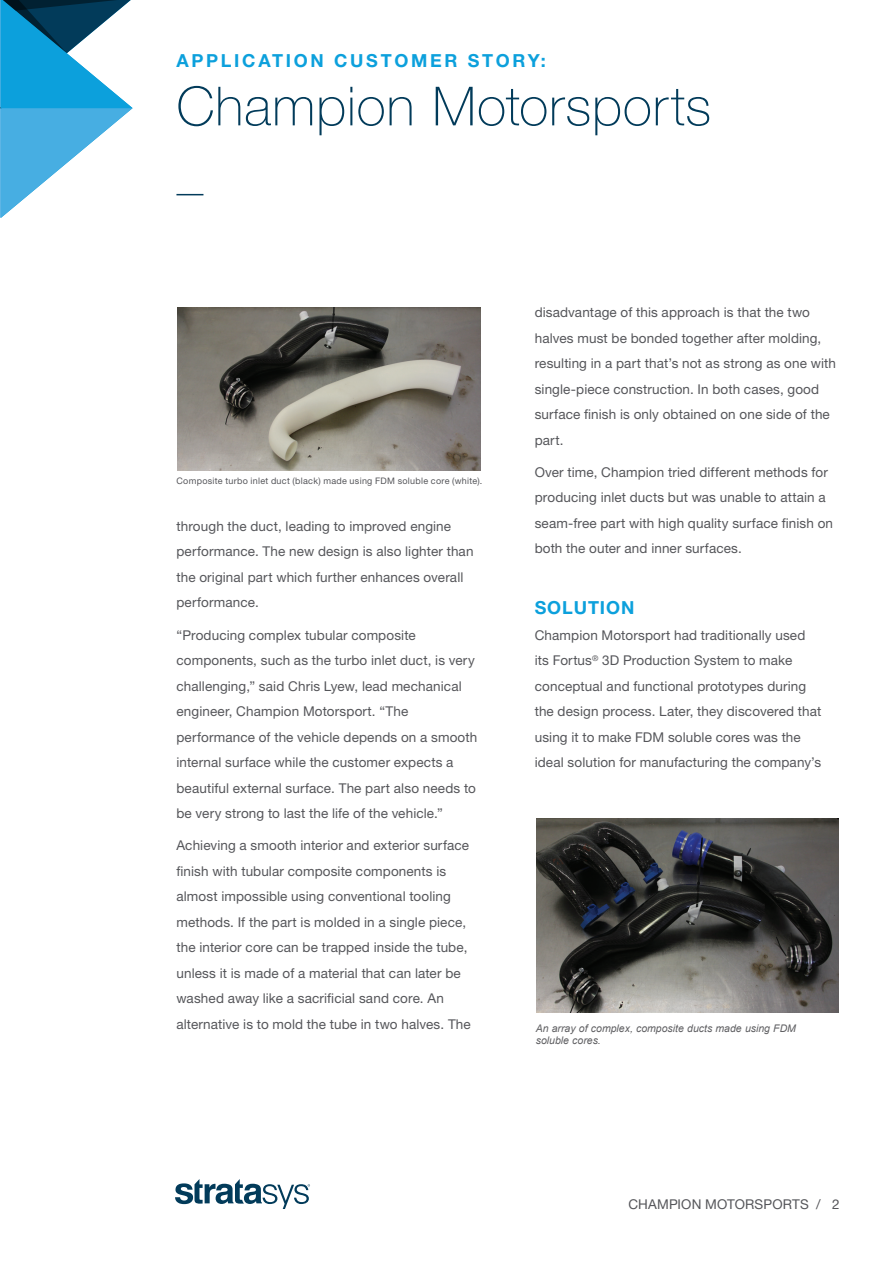
<style>
.page{position:relative;width:893px;height:1263px;background:#fff}
.page>*{position:absolute;margin:0;border:0;box-sizing:border-box;transform-origin:0 0}
.t1{font:100 54px "Helvetica Neue LT Std";letter-spacing:.015em;color:#023b5a}
.t2{font:700 18px "Helvetica Neue LT Std";letter-spacing:.15em;color:#0ca0dc}
.t3{font:700 18px "Helvetica Neue LT Std";letter-spacing:.05em;color:#0ca0dc}
.t4{font:13.5px/25.5px "Helvetica Neue LT Std";letter-spacing:.01em;color:#55565a}
.t5{font:italic 10.5px/12.8px "Arial";color:#5f5f62}
.t6{font:9px "Helvetica Neue LT Std";letter-spacing:.03em;color:#55565a}
</style>
<div class="page">
<svg style="left:175px;top:1179px;width:135px;height:30px"></svg>
<svg style="left:0;top:0;width:133px;height:218px"></svg>
<svg style="left:176px;top:194px;width:27px;height:1px"></svg>
<img style="left:177px;top:307px;width:304px;height:163px">
<img style="left:536px;top:819px;width:303px;height:194px">
<h2 class="t2" style="left:176px;top:49px;width:371px">APPLICATION CUSTOMER STORY:</h2>
<h1 class="t1" style="left:176px;top:75px;width:536px">Champion Motorsports</h1>
<p class="t6" style="left:176px;top:475px;width:307px">Composite turbo inlet duct (black) made using FDM soluble core (white).</p>
<p class="t4" style="left:176px;top:513px;width:299px">through the duct, leading to improved engine performance. The new design is also lighter than the original part which further enhances overall performance.</p>
<p class="t4" style="left:176px;top:622px;width:302px">“Producing complex tubular composite components, such as the turbo inlet duct, is very challenging,” said Chris Lyew, lead mechanical engineer, Champion Motorsport. “The performance of the vehicle depends on a smooth internal surface while the customer expects a beautiful external surface. The part also needs to be very strong to last the life of the vehicle.”</p>
<p class="t4" style="left:176px;top:832px;width:296px">Achieving a smooth interior and exterior surface finish with tubular composite components is almost impossible using conventional tooling methods. If the part is molded in a single piece, the interior core can be trapped inside the tube, unless it is made of a material that can later be washed away like a sacrificial sand core. An alternative is to mold the tube in two halves. The</p>
<p class="t4" style="left:535px;top:299px;width:303px">disadvantage of this approach is that the two halves must be bonded together after molding, resulting in a part that’s not as strong as one with single-piece construction. In both cases, good surface finish is only obtained on one side of the part.</p>
<p class="t4" style="left:535px;top:459px;width:300px">Over time, Champion tried different methods for producing inlet ducts but was unable to attain a seam-free part with high quality surface finish on both the outer and inner surfaces.</p>
<h2 class="t3" style="left:535px;top:597px;width:101px">SOLUTION</h2>
<p class="t4" style="left:535px;top:622px;width:288px">Champion Motorsport had traditionally used its Fortus<sup>®</sup> 3D Production System to make conceptual and functional prototypes during the design process. Later, they discovered that using it to make FDM soluble cores was the ideal solution for manufacturing the company’s</p>
<p class="t5" style="left:536px;top:1022px;width:262px">An array of complex, composite ducts made using FDM soluble cores.</p>
<p class="t4" style="left:628px;top:1191px;width:213px">CHAMPION MOTORSPORTS / 2</p>
</div>
